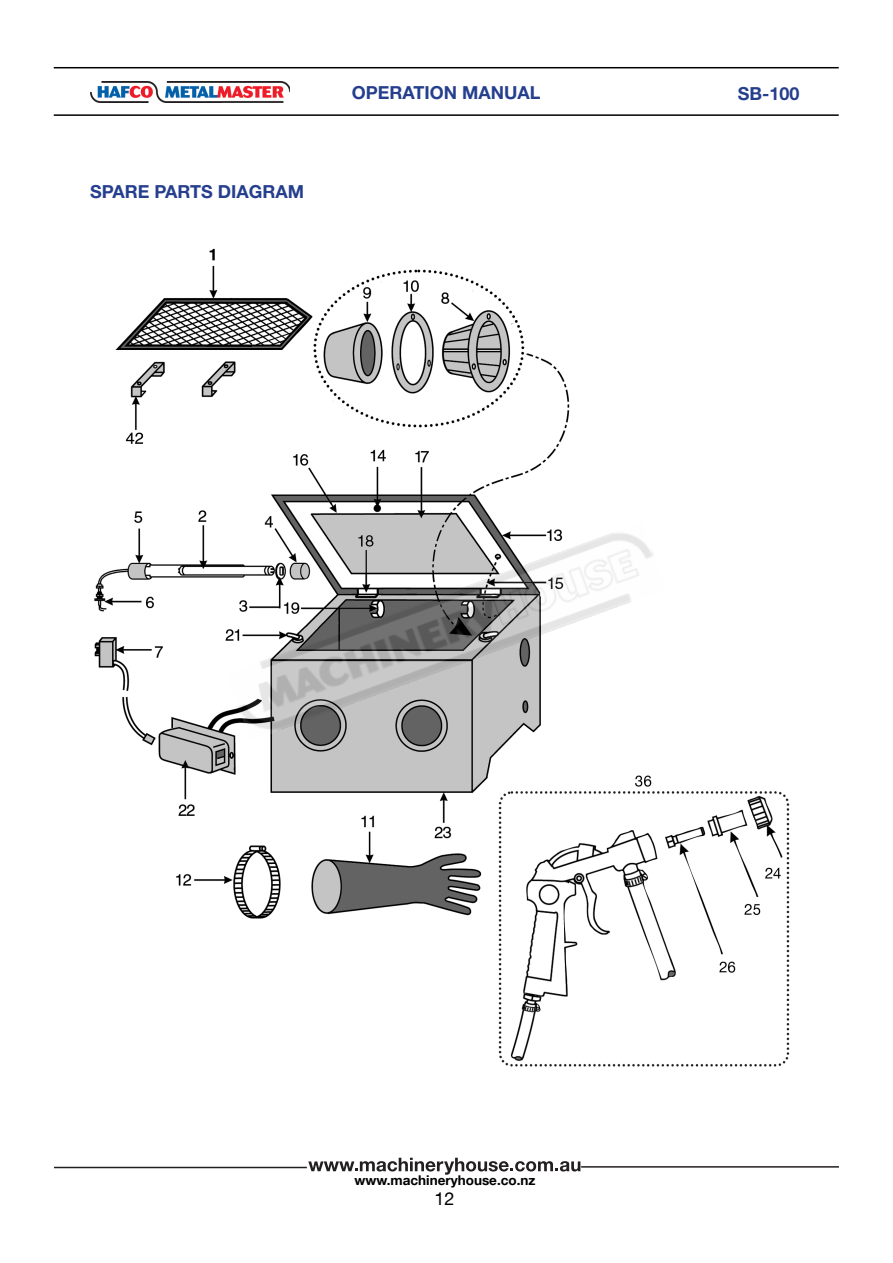
<style>
.page{position:relative;width:893px;height:1263px;background:#fff}
.page>*{position:absolute;margin:0;border:0;box-sizing:border-box;transform-origin:0 0}
.t1{font:700 18px "Helvetica Neue LT Std";color:#253f8e}
.t2{font:18px "Helvetica Neue LT Com";color:#000}
.t3{font:700 13.5px "Helvetica Neue LT Com";color:#000}
</style>
<div class="page">
<hr style="left:54px;top:67px;width:785px;height:1px;background:#000">
<img style="left:90px;top:81px;width:200px;height:21px">
<hr style="left:54px;top:114px;width:785px;height:2px;background:#000">
<svg style="left:308px;top:1158px;width:272px;height:16px"></svg>
<hr style="left:54px;top:1167px;width:253px;height:1px;background:#231f20">
<hr style="left:581px;top:1166px;width:258px;height:1px;background:#231f20">
<img style="left:94px;top:248px;width:696px;height:819px">
<img style="left:227px;top:523px;width:439px;height:217px">
<p class="t1" style="left:90px;top:181px;width:216px">SPARE PARTS DIAGRAM</p>
<p class="t1" style="left:352px;top:81px;width:190px">OPERATION MANUAL</p>
<p class="t1" style="left:738px;top:82px;width:63px">SB-100</p>
<p class="t3" style="left:355px;top:1171px;width:182px">www.machineryhouse.co.nz</p>
<p class="t2" style="left:435px;top:1187px;width:22px">12</p>
</div>
